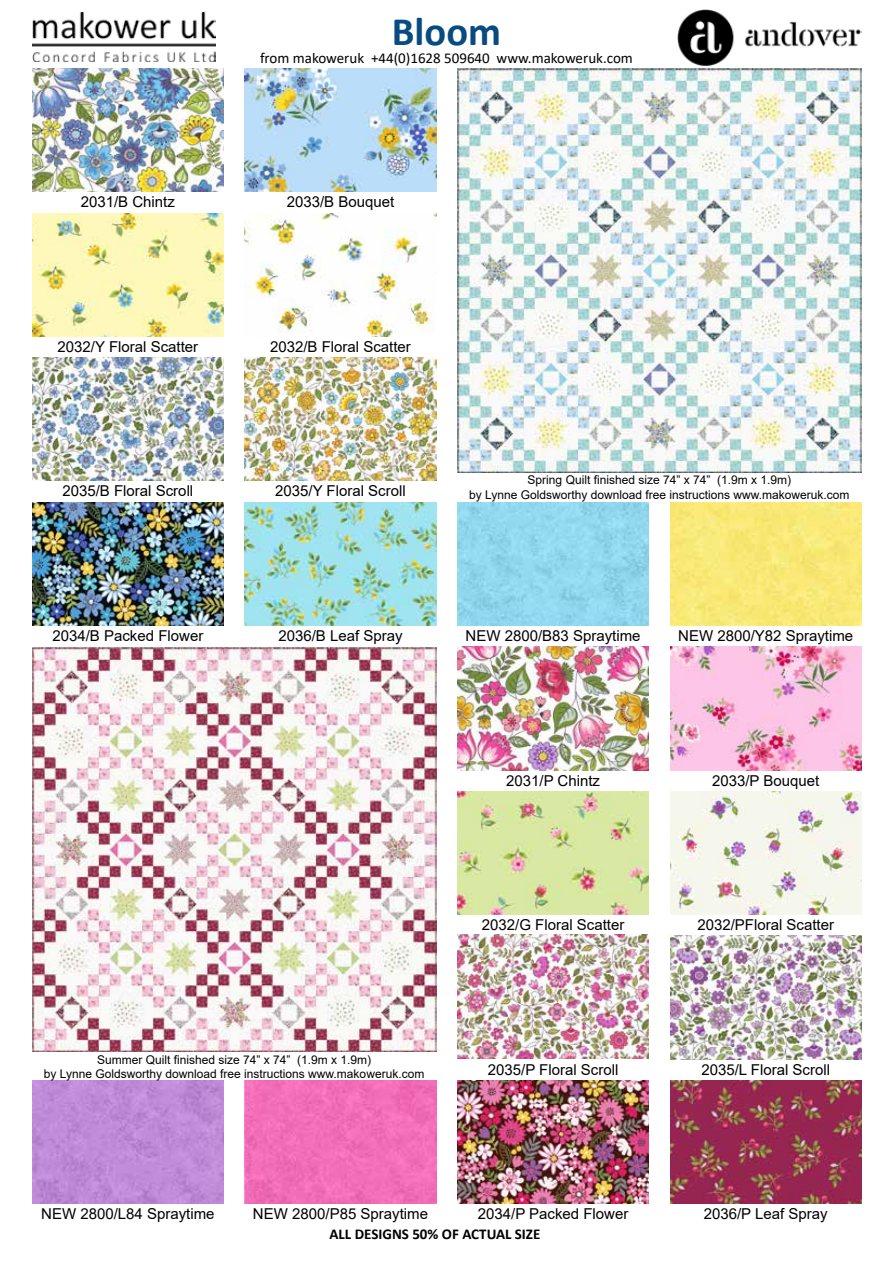
<style>
.page{position:relative;width:893px;height:1263px;background:#fff}
.page>*{position:absolute;margin:0;border:0;box-sizing:border-box;transform-origin:0 0}
.t1{font:700 40.5px "Calibri";color:#074b81}
.t2{font:15px "Arial";color:#000}
.t3{font:15px "Calibri";color:#000}
.t4{font:700 15px "Calibri";color:#000}
.t5{font:12px/14.4px "Arial";color:#000;text-align:center}
</style>
<div class="page">
<img style="left:677px;top:9px;width:184px;height:57px">
<img style="left:32px;top:13px;width:183px;height:48px">
<img style="left:32px;top:68px;width:192px;height:124px">
<img style="left:245px;top:68px;width:191px;height:124px">
<img style="left:457px;top:68px;width:404px;height:404px">
<img style="left:32px;top:213px;width:192px;height:123px">
<img style="left:245px;top:213px;width:191px;height:123px">
<img style="left:32px;top:358px;width:192px;height:123px">
<img style="left:245px;top:358px;width:191px;height:123px">
<img style="left:32px;top:502px;width:192px;height:123px">
<img style="left:245px;top:502px;width:191px;height:123px">
<img style="left:457px;top:502px;width:192px;height:123px">
<img style="left:670px;top:502px;width:191px;height:123px">
<img style="left:32px;top:647px;width:404px;height:404px">
<img style="left:457px;top:647px;width:192px;height:123px">
<img style="left:670px;top:647px;width:191px;height:123px">
<img style="left:457px;top:791px;width:192px;height:124px">
<img style="left:670px;top:791px;width:191px;height:124px">
<img style="left:457px;top:1080px;width:192px;height:124px">
<img style="left:670px;top:1080px;width:191px;height:124px">
<img style="left:32px;top:1080px;width:192px;height:124px">
<img style="left:245px;top:1080px;width:191px;height:124px">
<img style="left:457px;top:935px;width:192px;height:123px">
<img style="left:670px;top:936px;width:191px;height:123px">
<h1 class="t1" style="left:392px;top:3px;width:111px">Bloom</h1>
<p class="t3" style="left:260px;top:48px;width:374px">from makoweruk +44(0)1628 509640 www.makoweruk.com</p>
<p class="t2" style="left:81px;top:192px;width:96px">2031/B Chintz</p>
<p class="t2" style="left:287px;top:192px;width:109px">2033/B Bouquet</p>
<p class="t2" style="left:58px;top:336px;width:142px">2032/Y Floral Scatter</p>
<p class="t2" style="left:270px;top:336px;width:142px">2032/B Floral Scatter</p>
<p class="t2" style="left:62px;top:481px;width:132px">2035/B Floral Scroll</p>
<p class="t2" style="left:275px;top:481px;width:132px">2035/Y Floral Scroll</p>
<p class="t5" style="left:469px;top:473px;width:382px">Spring Quilt finished size 74” x 74” (1.9m x 1.9m)<br>by Lynne Goldsworthy download free instructions www.makoweruk.com</p>
<p class="t2" style="left:52px;top:625px;width:152px">2034/B Packed Flower</p>
<p class="t2" style="left:278px;top:625px;width:126px">2036/B Leaf Spray</p>
<p class="t2" style="left:466px;top:625px;width:177px">NEW 2800/B83 Spraytime</p>
<p class="t2" style="left:678px;top:625px;width:177px">NEW 2800/Y82 Spraytime</p>
<p class="t2" style="left:506px;top:770px;width:95px">2031/P Chintz</p>
<p class="t2" style="left:712px;top:770px;width:109px">2033/P Bouquet</p>
<p class="t5" style="left:44px;top:1052px;width:382px">Summer Quilt finished size 74” x 74” (1.9m x 1.9m)<br>by Lynne Goldsworthy download free instructions www.makoweruk.com</p>
<p class="t2" style="left:482px;top:915px;width:144px">2032/G Floral Scatter</p>
<p class="t2" style="left:697px;top:915px;width:138px">2032/PFloral Scatter</p>
<p class="t2" style="left:488px;top:1059px;width:132px">2035/P Floral Scroll</p>
<p class="t2" style="left:701px;top:1059px;width:130px">2035/L Floral Scroll</p>
<p class="t2" style="left:41px;top:1204px;width:175px">NEW 2800/L84 Spraytime</p>
<p class="t2" style="left:253px;top:1204px;width:177px">NEW 2800/P85 Spraytime</p>
<p class="t2" style="left:478px;top:1204px;width:152px">2034/P Packed Flower</p>
<p class="t2" style="left:704px;top:1204px;width:125px">2036/P Leaf Spray</p>
<p class="t4" style="left:330px;top:1224px;width:212px">ALL DESIGNS 50% OF ACTUAL SIZE</p>
</div>
